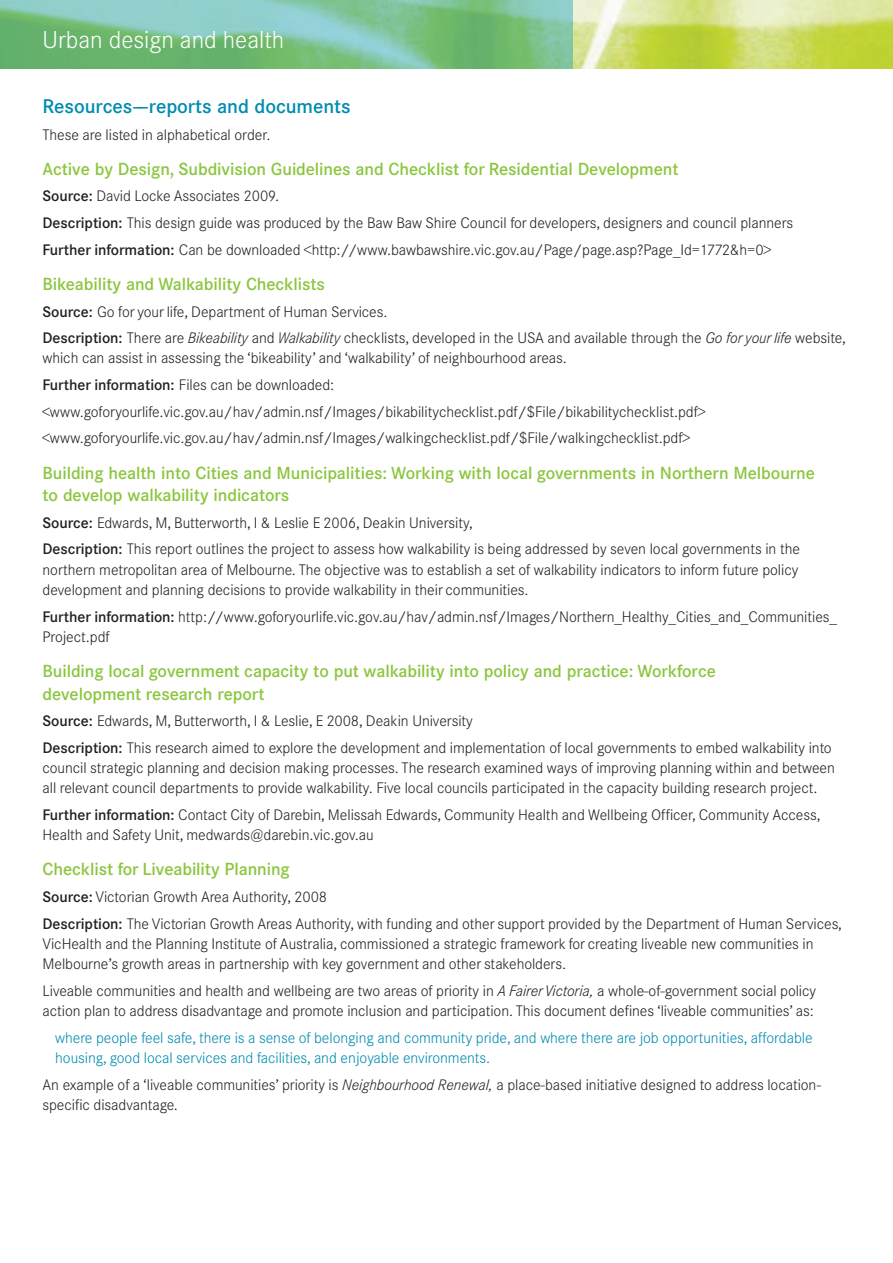
<style>
.page{position:relative;width:893px;height:1263px;background:#fff}
.page>*{position:absolute;margin:0;border:0;box-sizing:border-box;transform-origin:0 0}
.t1{font:300 24px "Corporate SBQ";color:#fff}
.t2{font:500 19.5px "Corporate SBQ";letter-spacing:-.005em;color:#008bb0}
.t3{font:500 17.25px/22.5px "Corporate SBQ";letter-spacing:-.005em;color:#8bc63e}
.t4{font:300 15px/26.7px "Corporate SBQ";letter-spacing:-.005em;color:#231f20}
.t5{font:300 15px/20.2px "Corporate SBQ";letter-spacing:-.005em;color:#008bb0}
.s1{font-weight:500}
.s2{font-style:italic}
</style>
<div class="page">
<img style="left:573px;top:0;width:320px;height:68px">
<svg style="left:0;top:0;width:573px;height:68px;background:#7bc092"></svg>
<h1 class="t1" style="left:43px;top:25px;width:243px">Urban design and health</h1>
<h2 class="t2" style="left:43px;top:94px;width:310px">Resources––reports and documents</h2>
<p class="t4" style="left:43px;top:121px;width:229px">These are listed in alphabetical order.</p>
<p class="t3" style="left:43px;top:158px;width:638px">Active by Design, Subdivision Guidelines and Checklist for Residential Development</p>
<p class="t4" style="left:43px;top:183px;width:752px"><span class="s1">Source:</span> David Locke Associates 2009.<br><span class="s1">Description:</span> This design guide was produced by the Baw Baw Shire Council for developers, designers and council planners<br><span class="s1">Further information:</span> Can be downloaded &lt;http://www.bawbawshire.vic.gov.au/Page/page.asp?Page_Id=1772&amp;h=0&gt;</p>
<p class="t3" style="left:43px;top:273px;width:284px">Bikeability and Walkability Checklists</p>
<p class="t4" style="left:43px;top:298px;width:805px"><span class="s1">Source:</span> Go for your life, Department of Human Services.<br><span class="s1">Description:</span> There are <span class="s2">Bikeability</span> and <span class="s2">Walkability</span> checklists, developed in the USA and available through the <span class="s2">Go for your life</span> website,</p>
<p class="t4" style="left:43px;top:345px;width:664px">which can assist in assessing the ‘bikeability’ and ‘walkability’ of neighbourhood areas.<br><span class="s1">Further information:</span> Files can be downloaded: &lt;www.goforyourlife.vic.gov.au/hav/admin.nsf/Images/bikabilitychecklist.pdf/$File/bikabilitychecklist.pdf&gt; &lt;www.goforyourlife.vic.gov.au/hav/admin.nsf/Images/walkingchecklist.pdf/$File/walkingchecklist.pdf&gt;</p>
<p class="t3" style="left:43px;top:462px;width:774px">Building health into Cities and Municipalities: Working with local governments in Northern Melbourne to develop walkability indicators</p>
<p class="t4" style="left:43px;top:509px;width:759px"><span class="s1">Source:</span> Edwards, M, Butterworth, I &amp; Leslie E 2006, Deakin University,<br><span class="s1">Description:</span> This report outlines the project to assess how walkability is being addressed by seven local governments in the</p>
<p class="t4" style="left:43px;top:559px;width:757px;line-height:20.2px">northern metropolitan area of Melbourne. The objective was to establish a set of walkability indicators to inform future policy development and planning decisions to provide walkability in their communities.</p>
<p class="t4" style="left:43px;top:606px;width:796px;line-height:20.2px"><span class="s1">Further information:</span> http://www.goforyourlife.vic.gov.au/hav/admin.nsf/Images/Northern_Healthy_Cities_and_Communities_<br>Project.pdf</p>
<p class="t3" style="left:43px;top:660px;width:675px">Building local government capacity to put walkability into policy and practice: Workforce development research report</p>
<p class="t4" style="left:43px;top:708px;width:791px"><span class="s1">Source:</span> Edwards, M, Butterworth, I &amp; Leslie, E 2008, Deakin University<br><span class="s1">Description:</span> This research aimed to explore the development and implementation of local governments to embed walkability into</p>
<p class="t4" style="left:43px;top:758px;width:794px;line-height:20.2px">council strategic planning and decision making processes. The research examined ways of improving planning within and between all relevant council departments to provide walkability. Five local councils participated in the capacity building research project.</p>
<p class="t4" style="left:43px;top:805px;width:779px;line-height:20.2px"><span class="s1">Further information:</span> Contact City of Darebin, Melissah Edwards, Community Health and Wellbeing Officer, Community Access,<br>Health and Safety Unit, medwards@darebin.vic.gov.au</p>
<p class="t3" style="left:43px;top:858px;width:249px">Checklist for Liveability Planning</p>
<p class="t4" style="left:43px;top:884px;width:801px"><span class="s1">Source:</span> Victorian Growth Area Authority, 2008<br><span class="s1">Description:</span> The Victorian Growth Areas Authority, with funding and other support provided by the Department of Human Services,</p>
<p class="t4" style="left:43px;top:934px;width:772px;line-height:20.2px">VicHealth and the Planning Institute of Australia, commissioned a strategic framework for creating liveable new communities in<br>Melbourne’s growth areas in partnership with key government and other stakeholders.</p>
<p class="t4" style="left:43px;top:981px;width:775px;line-height:20.2px">Liveable communities and health and wellbeing are two areas of priority in <span class="s2">A Fairer Victoria,</span> a whole-of-government social policy action plan to address disadvantage and promote inclusion and participation. This document defines ‘liveable communities’ as:</p>
<p class="t5" style="left:55px;top:1027px;width:759px">where people feel safe, there is a sense of belonging and community pride, and where there are job opportunities, affordable housing, good local services and facilities, and enjoyable environments.</p>
<p class="t4" style="left:43px;top:1074px;width:780px;line-height:20.2px">An example of a ‘liveable communities’ priority is <span class="s2">Neighbourhood Renewal,</span> a place‑based initiative designed to address location&shy;specific disadvantage.</p>
</div>
